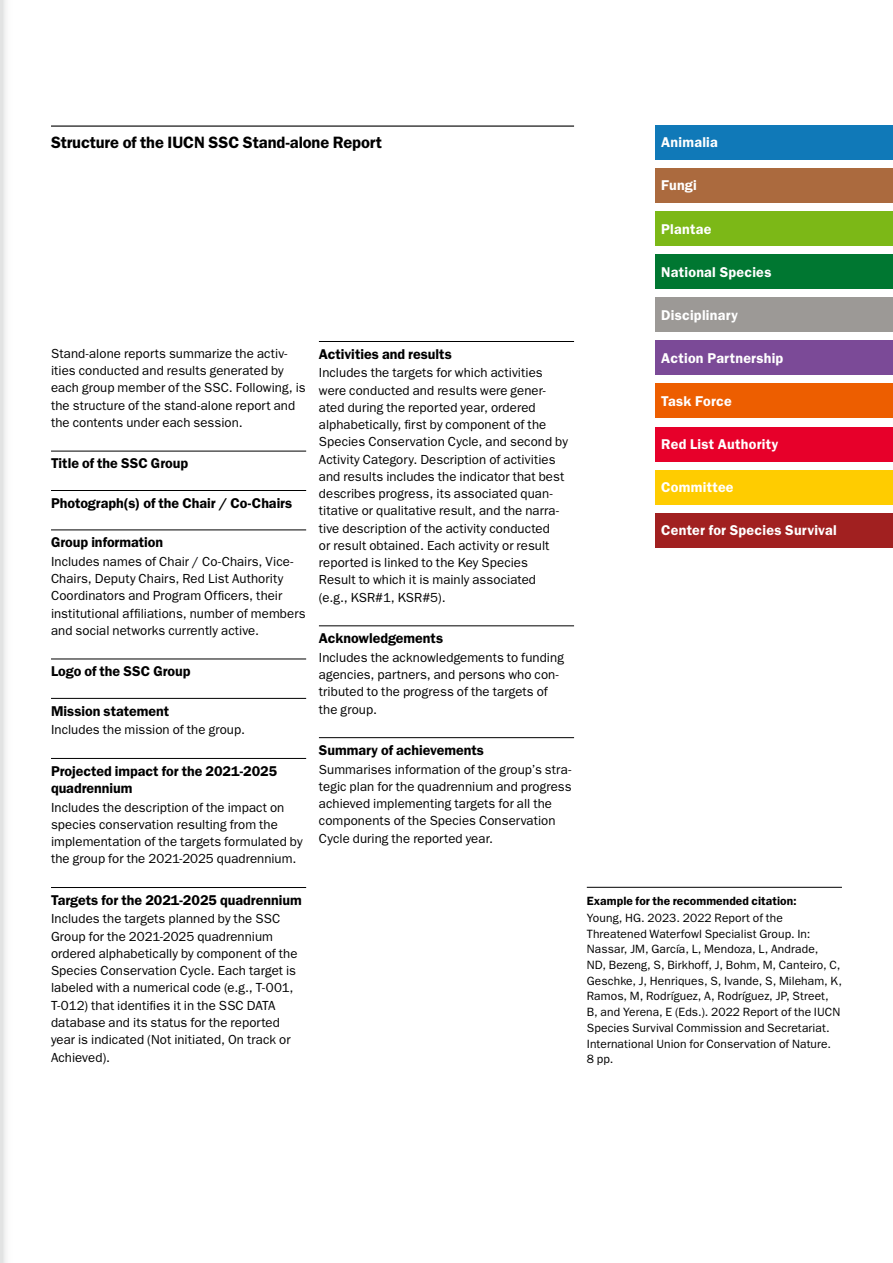
<style>
.page{position:relative;width:893px;height:1263px;background:#fff}
.page>*{position:absolute;margin:0;border:0;box-sizing:border-box;transform-origin:0 0}
.t1{font:600 16.5px "ITC Franklin Gothic Std";letter-spacing:-.01em;color:#000}
.t2{font:600 14.25px/17.2px "ITC Franklin Gothic Std";color:#000}
.t3{font:600 14.25px "ITC Franklin Gothic Std";letter-spacing:.015em;color:#fff}
.t4{font:13.2px/17.2px "ITC Franklin Gothic Std";letter-spacing:.005em;color:#000}
.t5{font:12px/15.8px "ITC Franklin Gothic Std";letter-spacing:.01em;color:#000}
.t6{font:600 12px "ITC Franklin Gothic Std";letter-spacing:.005em;color:#000}
</style>
<div class="page">
<svg style="left:0;top:0;width:6px;height:1263px"></svg>
<div style="left:655px;top:470px;width:238px;height:34px;background:#fc0"></div>
<div style="left:655px;top:513px;width:238px;height:34px;background:#a12020"></div>
<hr style="left:51px;top:451px;width:255px;height:1px;background:#000">
<hr style="left:51px;top:490px;width:255px;height:1px;background:#000">
<hr style="left:51px;top:530px;width:255px;height:1px;background:#000">
<hr style="left:51px;top:659px;width:255px;height:1px;background:#000">
<hr style="left:51px;top:698px;width:255px;height:1px;background:#000">
<hr style="left:51px;top:758px;width:255px;height:1px;background:#000">
<hr style="left:51px;top:887px;width:255px;height:1px;background:#000">
<hr style="left:319px;top:341px;width:255px;height:1px;background:#000">
<hr style="left:319px;top:626px;width:255px;height:1px;background:#000">
<hr style="left:319px;top:737px;width:255px;height:1px;background:#000">
<hr style="left:51px;top:126px;width:523px;height:1px;background:#000">
<div style="left:655px;top:125px;width:238px;height:34px;background:#1079b8"></div>
<div style="left:655px;top:169px;width:238px;height:34px;background:#ab6a3e"></div>
<div style="left:655px;top:212px;width:238px;height:34px;background:#7cb817"></div>
<div style="left:655px;top:298px;width:238px;height:34px;background:#9c9996"></div>
<div style="left:655px;top:255px;width:238px;height:34px;background:#007731"></div>
<div style="left:655px;top:341px;width:238px;height:34px;background:#7b4a97"></div>
<div style="left:655px;top:427px;width:238px;height:34px;background:#e7002a"></div>
<div style="left:655px;top:384px;width:238px;height:34px;background:#ed5e00"></div>
<hr style="left:587px;top:887px;width:255px;height:1px;background:#000">
<p class="t1" style="left:51px;top:132px;width:332px">Structure of the IUCN SSC Stand-alone Report</p>
<p class="t3" style="left:661px;top:134px;width:58px">Animalia</p>
<p class="t3" style="left:661px;top:177px;width:37px">Fungi</p>
<p class="t3" style="left:661px;top:220px;width:52px">Plantae</p>
<p class="t3" style="left:661px;top:263px;width:112px">National Species</p>
<p class="t4" style="left:51px;top:345px;width:256px">Stand-alone reports summarize the activ&shy;ities conducted and results generated by each group member of the SSC. Following, is the structure of the stand-alone report and the contents under each session.</p>
<p class="t2" style="left:51px;top:455px;width:139px">Title of the SSC Group</p>
<p class="t2" style="left:51px;top:494px;width:243px">Photograph(s) of the Chair / Co-Chairs</p>
<p class="t2" style="left:51px;top:534px;width:114px">Group information</p>
<p class="t4" style="left:51px;top:553px;width:256px">Includes names of Chair / Co-Chairs, Vice-Chairs, Deputy Chairs, Red List Authority Coordinators and Program Officers, their institutional affiliations, number of members and social networks currently active.</p>
<p class="t2" style="left:51px;top:663px;width:141px">Logo of the SSC Group</p>
<p class="t2" style="left:51px;top:702px;width:120px">Mission statement</p>
<p class="t4" style="left:51px;top:721px;width:195px">Includes the mission of the group.</p>
<p class="t2" style="left:51px;top:762px;width:228px">Projected impact for the 2021-2025 quadrennium</p>
<p class="t4" style="left:51px;top:799px;width:253px">Includes the description of the impact on species conservation resulting from the implementation of the targets formulated by the group for the 2021-2025 quadrennium.</p>
<p class="t2" style="left:51px;top:891px;width:252px">Targets for the 2021-2025 quadrennium</p>
<p class="t4" style="left:51px;top:910px;width:248px">Includes the targets planned by the SSC Group for the 2021-2025 quadrennium ordered alphabetically by component of the Species Conservation Cycle. Each target is labeled with a numerical code (e.g., T-001, T-012) that identifies it in the SSC DATA database and its status for the reported year is indicated (Not initiated, On track or Achieved).</p>
<p class="t2" style="left:319px;top:345px;width:134px">Activities and results</p>
<p class="t4" style="left:319px;top:364px;width:251px">Includes the targets for which activities were conducted and results were gener&shy;ated during the reported year, ordered alphabetically, first by component of the Species Conservation Cycle, and second by Activity Category. Description of activities and results includes the indicator that best describes progress, its associated quan&shy;titative or qualitative result, and the narra&shy;tive description of the activity conducted<br>or result obtained. Each activity or result reported is linked to the Key Species Result to which it is mainly associated (e.g., KSR#1, KSR#5).</p>
<p class="t2" style="left:319px;top:629px;width:126px">Acknowledgements</p>
<p class="t4" style="left:319px;top:649px;width:247px">Includes the acknowledgements to funding agencies, partners, and persons who con&shy;tributed to the progress of the targets of the group.</p>
<p class="t2" style="left:319px;top:741px;width:167px">Summary of achievements</p>
<p class="t4" style="left:319px;top:761px;width:254px">Summarises information of the group’s stra&shy;tegic plan for the quadrennium and progress achieved implementing targets for all the components of the Species Conservation Cycle during the reported year.</p>
<p class="t3" style="left:661px;top:306px;width:78px">Disciplinary</p>
<p class="t3" style="left:661px;top:349px;width:124px">Action Partnership</p>
<p class="t3" style="left:661px;top:392px;width:72px">Task Force</p>
<p class="t3" style="left:661px;top:436px;width:119px">Red List Authority</p>
<p class="t3" style="left:661px;top:479px;width:74px">Committee</p>
<p class="t3" style="left:661px;top:522px;width:177px">Center for Species Survival</p>
<p class="t6" style="left:587px;top:893px;width:211px">Example for the recommended citation:</p>
<p class="t5" style="left:587px;top:910px;width:257px">Young, HG. 2023. 2022 Report of the Threatened Waterfowl Specialist Group. In:<br>Nassar, JM, García, L, Mendoza, L, Andrade,<br>ND, Bezeng, S, Birkhoff, J, Bohm, M, Canteiro, C, Geschke, J, Henriques, S, Ivande, S, Mileham, K, Ramos, M, Rodríguez, A, Rodríguez, JP, Street, B, and Yerena, E (Eds.). 2022 Report of the IUCN Species Survival Commission and Secretariat.<br>International Union for Conservation of Nature.<br>8 pp.</p>
</div>
